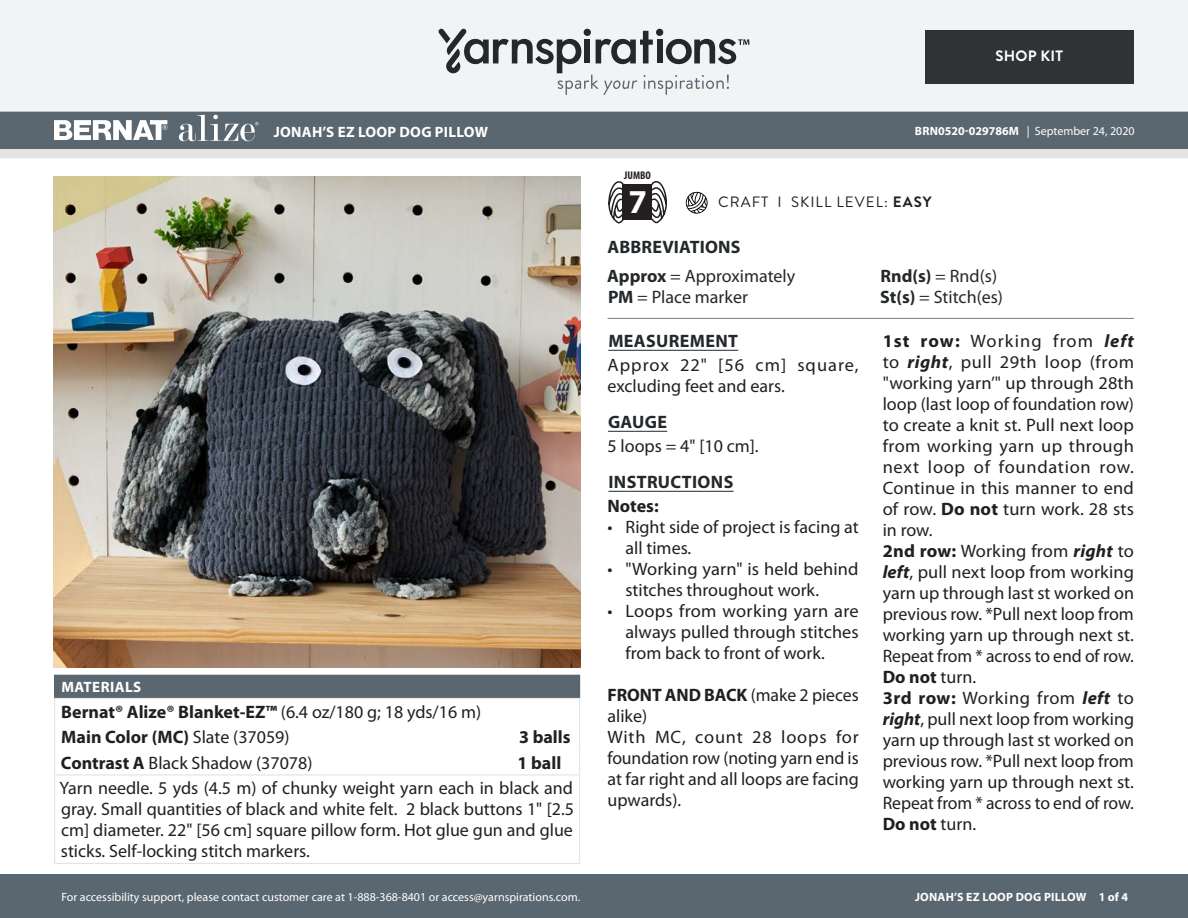
<style>
.page{position:relative;width:1188px;height:918px;background:#fff}
.page>*{position:absolute;margin:0;border:0;box-sizing:border-box;transform-origin:0 0}
.t1{font:700 33.6px "Myriad Pro";color:#fff}
.Body_-__With_auto_st{font:18px/21px "Myriad Pro";color:#231f20;text-align:justify}
.Materials_-_Needle{font:18px/21px "Myriad Pro";color:#231f20;text-align:justify}
.Abbreviations_-_With{font:18px "Myriad Pro";color:#24282a}
.Materials_-_Brand{font:700 18px "Myriad Pro";color:#231f20}
.Material_-__Colors_i{font:700 18px "Myriad Pro";color:#231f20}
.Body_-_HEADERS_-_Und{font:700 18px "Myriad Pro";letter-spacing:.02em;color:#24282a}
.Material_-__Colors_i-2{font:18px "Myriad Pro";color:#231f20}
.Abbreviations_-__Hea{font:700 18px "Myriad Pro";letter-spacing:.01em;color:#24282a}
.Body_-__With_auto_st-2{font:700 18px "Myriad Pro";color:#231f20}
.Header_-_Name___Type{font:700 15px "Myriad Pro";letter-spacing:.02em;color:#fff}
.Type_of_pattern___Sk{font:15px "Brandon Grotesque";letter-spacing:.07em;color:#231f20}
.Materials_-__Header{font:700 15px "Myriad Pro";letter-spacing:.03em;color:#fff}
.Body_-__Color_coded{font:700 15px "Brandon Grotesque";letter-spacing:.02em;color:#fff}
.Footer_-_Sku___Date{font:12px "Myriad Pro";color:#fff}
.Footer_-_Sku___Date-2{font:700 12px "Myriad Pro";letter-spacing:.02em;color:#fff}
.t2{font:700 condensed 11.25px "Myriad Pro";color:#231f20}
.s1{font-weight:700}
.s2{font-weight:400}
.s3{font-weight:700;font-style:italic}
</style>
<div class="page">
<div style="left:0;top:875px;width:1188px;height:43px;background:#5a6670"></div>
<div style="left:0;top:149px;width:1188px;height:9px;background:#e4e3e3"></div>
<div style="left:0;top:111px;width:1188px;height:38px;background:#5a6670"></div>
<div style="left:0;top:0;width:1188px;height:112px;background:#f2f3f4"></div>
<svg style="left:438px;top:29px;width:311px;height:66px"></svg>
<div style="left:925px;top:30px;width:209px;height:54px;background:#2f3336"></div>
<img style="left:54px;top:177px;width:527px;height:490px">
<hr style="left:608px;top:350px;width:130px;height:1px;background:#24282a">
<hr style="left:608px;top:431px;width:59px;height:1px;background:#24282a">
<hr style="left:608px;top:491px;width:126px;height:1px;background:#24282a">
<hr style="left:608px;top:318px;width:526px;height:1px;background:#7d7d7d">
<svg style="left:54px;top:120px;width:113px;height:20px"></svg>
<svg style="left:179px;top:115px;width:80px;height:26px"></svg>
<svg style="left:685px;top:192px;width:23px;height:22px"></svg>
<svg style="left:608px;top:181px;width:16px;height:42px"></svg>
<svg style="left:651px;top:181px;width:16px;height:42px"></svg>
<div style="left:622px;top:184px;width:30px;height:36px;background:#231f20"></div>
<div style="left:55px;top:675px;width:525px;height:23px;background:#5a6670"></div>
<hr style="left:54px;top:675px;width:459px;height:1px;background:#5a6670">
<hr style="left:54px;top:698px;width:459px;height:1px;background:#e4e3e3">
<hr style="left:513px;top:698px;width:67px;height:1px;background:#e4e3e3">
<svg style="left:54px;top:676px;width:1px;height:98px"></svg>
<svg style="left:579px;top:697px;width:1px;height:77px"></svg>
<hr style="left:54px;top:776px;width:1px;height:87px;background:#e4e3e3">
<hr style="left:54px;top:774px;width:459px;height:2px;background:#e4e3e3">
<hr style="left:513px;top:774px;width:67px;height:2px;background:#e4e3e3">
<hr style="left:579px;top:776px;width:1px;height:87px;background:#e4e3e3">
<hr style="left:54px;top:863px;width:459px;height:1px;background:#e4e3e3">
<hr style="left:513px;top:863px;width:67px;height:1px;background:#e4e3e3">
<p class="Body_-__Color_coded" style="left:995px;top:46px;width:69px">SHOP KIT</p>
<p class="Header_-_Name___Type" style="left:274px;top:122px;width:216px">JONAH’S EZ LOOP DOG PILLOW</p>
<p class="Footer_-_Sku___Date" style="left:915px;top:124px;width:221px"><span class="s1">BRN0520-029786M</span> | September 24, 2020</p>
<p class="t2" style="left:624px;top:168px;width:28px">JUMBO</p>
<p class="t1" style="left:629px;top:180px;width:20px">7</p>
<p class="Type_of_pattern___Sk" style="left:718px;top:192px;width:215px">CRAFT I SKILL LEVEL: <span class="s1">EASY</span></p>
<p class="Materials_-__Header" style="left:61px;top:678px;width:81px">MATERIALS</p>
<p class="Materials_-_Brand" style="left:61px;top:700px;width:421px">Bernat® Alize® Blanket-EZ™ <span class="s2">(6.4 oz/180 g; 18 yds/16 m)</span></p>
<p class="Material_-__Colors_i" style="left:61px;top:726px;width:230px">Main Color (MC) <span class="s2">Slate (37059)</span></p>
<p class="Material_-__Colors_i" style="left:519px;top:726px;width:53px">3 balls</p>
<p class="Material_-__Colors_i-2" style="left:61px;top:753px;width:253px"><span class="s1">Contrast A</span> Black Shadow (37078)</p>
<p class="Material_-__Colors_i" style="left:518px;top:751px;width:45px">1 ball</p>
<p class="Materials_-_Needle" style="left:60px;top:778px;width:516px">Yarn needle. 5 yds (4.5 m) of chunky weight yarn each in black and gray. Small quantities of black and white felt. 2 black buttons 1" [2.5 cm] diameter. 22" [56 cm] square pillow form. Hot glue gun and glue sticks. Self-locking stitch markers.</p>
<p class="Footer_-_Sku___Date" style="left:61px;top:890px;width:520px">For accessibility support, please contact customer care at 1-888-368-8401 or access@yarnspirations.com.</p>
<p class="Abbreviations_-__Hea" style="left:607px;top:235px;width:135px">ABBREVIATIONS</p>
<p class="Abbreviations_-_With" style="left:607px;top:266px;width:189px"><span class="s1">Approx</span> = Approximately</p>
<p class="Abbreviations_-_With" style="left:608px;top:287px;width:141px"><span class="s1">PM</span> = Place marker</p>
<p class="Body_-_HEADERS_-_Und" style="left:608px;top:329px;width:131px">MEASUREMENT</p>
<p class="Body_-__With_auto_st" style="left:608px;top:355px;width:253px">Approx 22" [56 cm] square, excluding feet and ears.</p>
<p class="Body_-_HEADERS_-_Und" style="left:608px;top:410px;width:61px">GAUGE</p>
<p class="Body_-__With_auto_st" style="left:608px;top:436px;width:153px">5 loops = 4" [10 cm].</p>
<p class="Body_-_HEADERS_-_Und" style="left:608px;top:470px;width:126px">INSTRUCTIONS</p>
<p class="Body_-__With_auto_st-2" style="left:608px;top:494px;width:53px">Notes:</p>
<p class="Body_-__With_auto_st" style="left:626px;top:517px;width:235px;text-indent:-18px">• Right side of project is facing at all times.</p>
<p class="Body_-__With_auto_st" style="left:626px;top:559px;width:235px;text-indent:-18px">• "Working yarn" is held behind stitches throughout work.</p>
<p class="Body_-__With_auto_st" style="left:626px;top:601px;width:235px;text-indent:-18px">• Loops from working yarn are always pulled through stitches from back to front of work.</p>
<p class="Body_-__With_auto_st" style="left:608px;top:685px;width:253px"><span class="s1">FRONT AND BACK</span> (make 2 pieces alike)</p>
<p class="Body_-__With_auto_st" style="left:608px;top:727px;width:253px">With MC, count 28 loops for foundation row (noting yarn end is at far right and all loops are facing upwards).</p>
<p class="Abbreviations_-_With" style="left:880px;top:266px;width:118px"><span class="s1">Rnd(s)</span> = Rnd(s)</p>
<p class="Abbreviations_-_With" style="left:880px;top:287px;width:124px"><span class="s1">St(s)</span> = Stitch(es)</p>
<p class="Body_-__With_auto_st" style="left:883px;top:331px;width:253px"><span class="s1">1st row:</span> Working from <span class="s3">left </span>to <span class="s3">right</span>, pull 29th loop (from "working yarn’" up through 28th loop (last loop of foundation row) to create a knit st. Pull next loop from working yarn up through next loop of foundation row.<br>Continue in this manner to end of row. <span class="s1">Do not</span> turn work. 28 sts in row.</p>
<p class="Body_-__With_auto_st" style="left:883px;top:541px;width:253px"><span class="s1">2nd row:</span> Working from <span class="s3">right</span> to <span class="s3">left</span>, pull next loop from working yarn up through last st worked on previous row. *Pull next loop from working yarn up through next st.<br>Repeat from * across to end of row.<br><span class="s1">Do not</span> turn.</p>
<p class="Body_-__With_auto_st" style="left:883px;top:688px;width:253px"><span class="s1">3rd row:</span> Working from <span class="s3">left</span> to <span class="s3">right</span>, pull next loop from working yarn up through last st worked on previous row. *Pull next loop from working yarn up through next st.<br>Repeat from * across to end of row.<br><span class="s1">Do not</span> turn.</p>
<p class="Footer_-_Sku___Date-2" style="left:915px;top:889px;width:214px">JONAH’S EZ LOOP DOG PILLOW 1 of 4</p>
</div>
